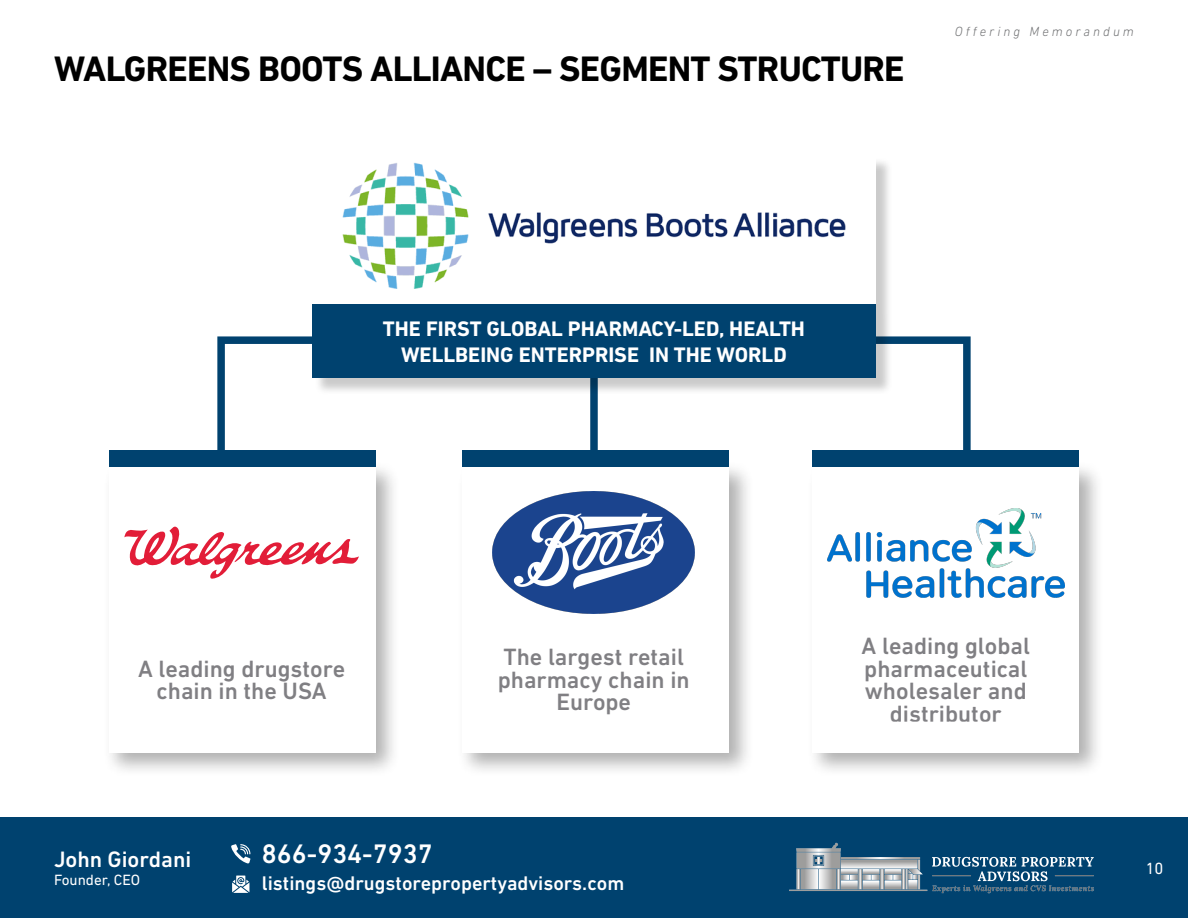
<style>
.page{position:relative;width:1188px;height:918px;background:#fff}
.page>*{position:absolute;margin:0;border:0;box-sizing:border-box;transform-origin:0 0}
.t1{font:700 36px "DIN Next LT Pro";letter-spacing:-.02em;color:#000}
.t2{font:500 27.3px "DIN Next LT Pro";color:#fff}
.t3{font:500 24px/22.5px "DIN Next LT Pro";color:#807f83;text-align:center}
.t4{font:500 22.65px "DIN Next LT Pro";color:#fff}
.t5{font:700 21.3px/25.7px "DIN Next LT Pro";color:#fff;text-align:center}
.t6{font:500 20.1px "DIN Next LT Pro";color:#fff}
.t7{font:16.5px "DIN Next LT Pro";color:#fff}
.t8{font:15.15px "DIN Next LT Pro";color:#fff}
.t9{font:italic 300 13.5px "DIN Next LT Pro";letter-spacing:.225em;color:#6e6f71}
</style>
<div class="page">
<div style="left:0;top:818px;width:1188px;height:100px;background:#00426f"></div>
<svg style="left:231px;top:844px;width:19px;height:20px"></svg>
<svg style="left:232px;top:876px;width:17px;height:17px"></svg>
<img style="left:789px;top:842px;width:305px;height:52px">
<div style="left:590px;top:373px;width:8px;height:86px;background:#00426f"></div>
<svg style="left:217px;top:336px;width:95px;height:114px"></svg>
<svg style="left:894px;top:336px;width:77px;height:114px"></svg>
<div style="left:314px;top:157px;width:580px;height:239px;background:#000;opacity:.21"></div>
<img style="left:314px;top:157px;width:562px;height:147px">
<div style="left:312px;top:304px;width:564px;height:74px;background:#00426f"></div>
<div style="left:103px;top:461px;width:298px;height:317px;background:#000;opacity:.31"></div>
<div style="left:109px;top:467px;width:267px;height:286px;background:#fff"></div>
<svg style="left:124px;top:527px;width:235px;height:52px"></svg>
<div style="left:457px;top:461px;width:297px;height:317px;background:#000;opacity:.31"></div>
<div style="left:462px;top:467px;width:267px;height:286px;background:#fff"></div>
<img style="left:493px;top:491px;width:202px;height:123px">
<div style="left:807px;top:461px;width:297px;height:317px;background:#000;opacity:.31"></div>
<div style="left:812px;top:467px;width:267px;height:286px;background:#fff"></div>
<img style="left:827px;top:508px;width:237px;height:89px">
<div style="left:109px;top:450px;width:267px;height:17px;background:#00426f"></div>
<div style="left:462px;top:450px;width:267px;height:17px;background:#00426f"></div>
<div style="left:812px;top:450px;width:267px;height:17px;background:#00426f"></div>
<h1 class="t1" style="left:54px;top:48px;width:852px">WALGREENS BOOTS ALLIANCE – SEGMENT STRUCTURE</h1>
<p class="t9" style="left:955px;top:24px;width:181px">Offering Memorandum</p>
<p class="t5" style="left:383px;top:316px;width:424px">THE FIRST GLOBAL PHARMACY-LED, HEALTH<br>WELLBEING ENTERPRISE IN THE WORLD</p>
<p class="t3" style="left:138px;top:657px;width:209px">A leading drugstore chain in the USA</p>
<p class="t3" style="left:498px;top:646px;width:193px">The largest retail pharmacy chain in<br>Europe</p>
<p class="t3" style="left:862px;top:635px;width:170px">A leading global pharmaceutical wholesaler and distributor</p>
<p class="t4" style="left:54px;top:847px;width:139px">John Giordani</p>
<p class="t8" style="left:54px;top:871px;width:88px">Founder, CEO</p>
<p class="t2" style="left:262px;top:838px;width:172px">866-934-7937</p>
<p class="t6" style="left:262px;top:872px;width:364px">listings@drugstorepropertyadvisors.com</p>
<p class="t7" style="left:1146px;top:859px;width:19px">10</p>
</div>
